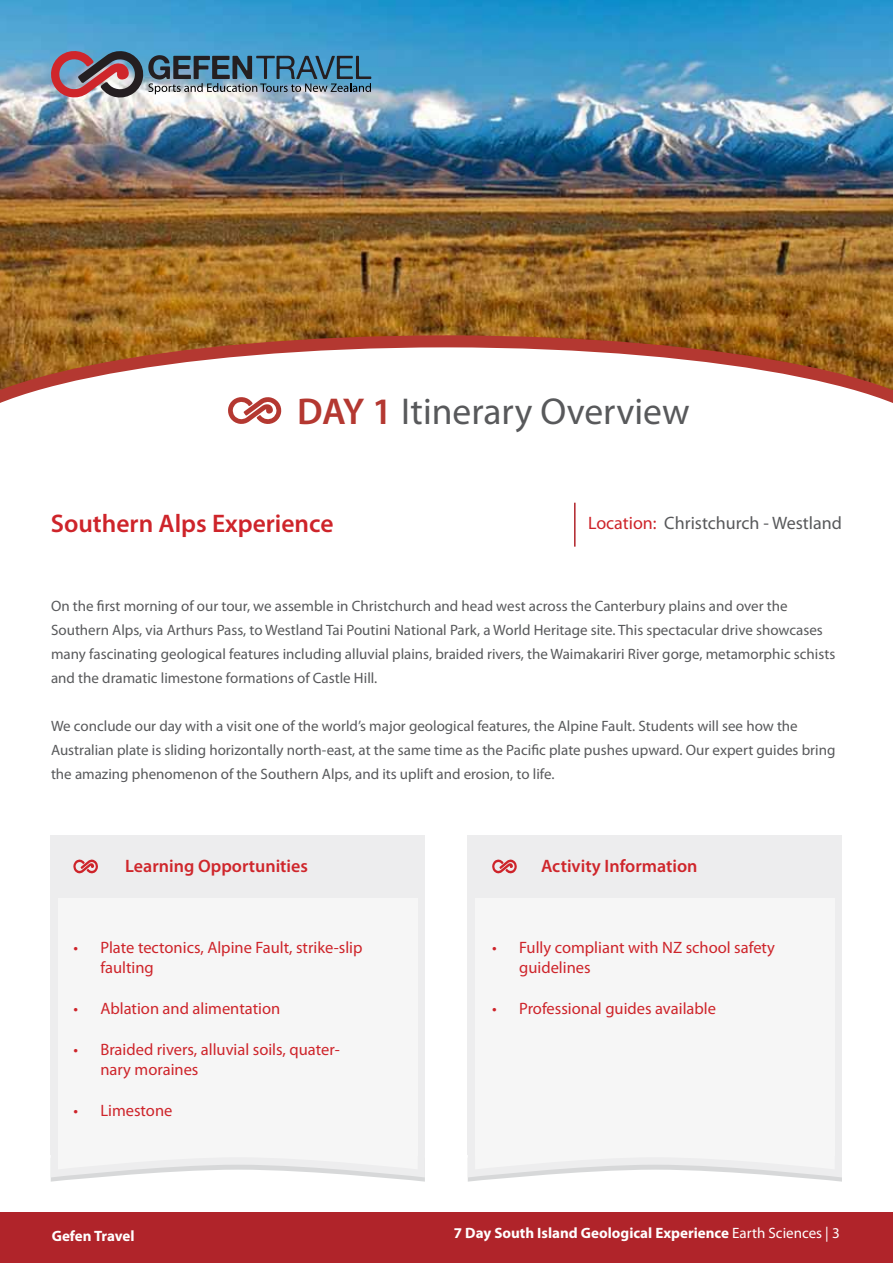
<style>
.page{position:relative;width:893px;height:1263px;background:#fff}
.page>*{position:absolute;margin:0;border:0;box-sizing:border-box;transform-origin:0 0}
.t1{font:37.5px "Myriad Pro";color:#58595b}
.t2{font:600 25.5px "Myriad Pro";color:#ce242a}
.t3{font:600 18px "Myriad Pro";color:#cf262b}
.t4{font:18px "Myriad Pro";color:#58595b}
.t5{font:16.5px/19.8px "Myriad Pro";color:#ce242a}
.t6{font:15px/24px "Myriad Pro";color:#58595b}
.t7{font:700 15px "Myriad Pro";color:#fff}
.s1{font-weight:600;color:#b43831}
.s2{color:#ce242a}
.s3{font-weight:400}
</style>
<div class="page">
<div style="left:0;top:1212px;width:893px;height:51px;background:#b0242a"></div>
<img style="left:0;top:0;width:893px;height:335px">
<svg style="left:0;top:335px;width:893px;height:68px"></svg>
<svg style="left:228px;top:395px;width:54px;height:29px"></svg>
<div style="left:468px;top:835px;width:374px;height:320px;background:#ededee"></div>
<svg style="left:468px;top:1155px;width:374px;height:26px"></svg>
<div style="left:475px;top:898px;width:360px;height:258px;background:#f6f6f6"></div>
<div style="left:51px;top:835px;width:374px;height:320px;background:#ededee"></div>
<svg style="left:51px;top:1155px;width:374px;height:26px"></svg>
<div style="left:58px;top:898px;width:360px;height:258px;background:#f6f6f6"></div>
<svg style="left:73px;top:859px;width:25px;height:15px"></svg>
<svg style="left:492px;top:859px;width:25px;height:15px"></svg>
<hr style="left:574px;top:503px;width:2px;height:44px;background:#b0242a">
<img style="left:50px;top:48px;width:321px;height:53px">
<h1 class="t1" style="left:297px;top:388px;width:394px"><span class="s1">DAY 1</span> Itinerary Overview</h1>
<h2 class="t2" style="left:51px;top:507px;width:284px">Southern Alps Experience</h2>
<p class="t4" style="left:588px;top:512px;width:255px"><span class="s2">Location:</span> Christchurch - Westland</p>
<p class="t6" style="left:51px;top:594px;width:786px">On the first morning of our tour, we assemble in Christchurch and head west across the Canterbury plains and over the Southern Alps, via Arthurs Pass, to Westland Tai Poutini National Park, a World Heritage site. This spectacular drive showcases many fascinating geological features including alluvial plains, braided rivers, the Waimakariri River gorge, metamorphic schists and the dramatic limestone formations of Castle Hill.</p>
<p class="t6" style="left:51px;top:714px;width:786px">We conclude our day with a visit one of the world’s major geological features, the Alpine Fault. Students will see how the<br>Australian plate is sliding horizontally north-east, at the same time as the Pacific plate pushes upward. Our expert guides bring the amazing phenomenon of the Southern Alps, and its uplift and erosion, to life.</p>
<p class="t3" style="left:125px;top:854px;width:184px">Learning Opportunities</p>
<p class="t3" style="left:541px;top:854px;width:158px">Activity Information</p>
<p class="t5" style="left:100px;top:937px;width:264px;text-indent:-27px">• Plate tectonics, Alpine Fault, strike-slip faulting</p>
<p class="t5" style="left:73px;top:998px;width:208px">• Ablation and alimentation</p>
<p class="t5" style="left:100px;top:1039px;width:241px;text-indent:-27px">• Braided rivers, alluvial soils, quater&shy;nary moraines</p>
<p class="t5" style="left:73px;top:1100px;width:101px">• Limestone</p>
<p class="t5" style="left:519px;top:937px;width:257px;text-indent:-27px">• Fully compliant with NZ school safety guidelines</p>
<p class="t5" style="left:492px;top:998px;width:225px">• Professional guides available</p>
<p class="t7" style="left:52px;top:1226px;width:84px">Gefen Travel</p>
<p class="t7" style="left:454px;top:1223px;width:387px">7 Day South Island Geological Experience <span class="s3">Earth Sciences | 3</span></p>
</div>
